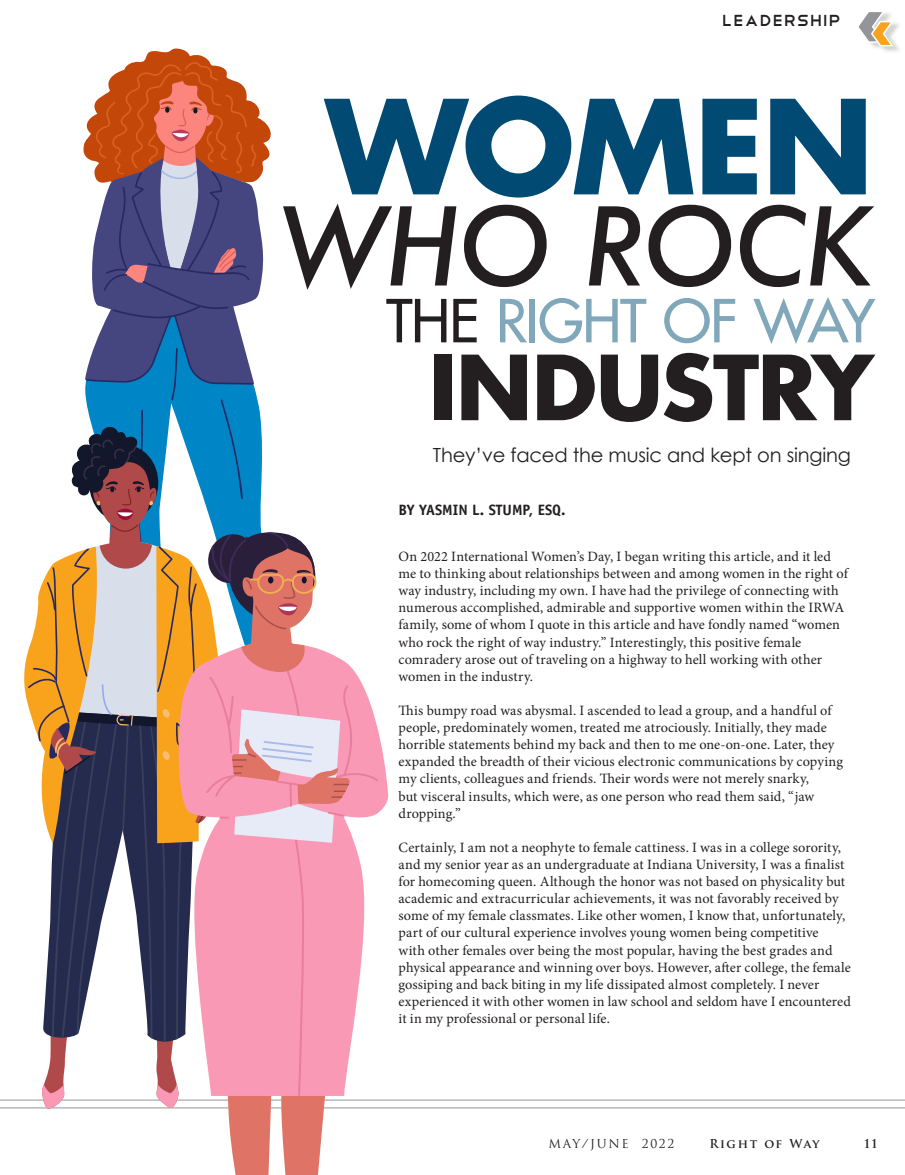
<style>
.page{position:relative;width:905px;height:1175px;background:#fff}
.page>*{position:absolute;margin:0;border:0;box-sizing:border-box;transform-origin:0 0}
.t1{font:700 126.75px "Futura";letter-spacing:-.02em;color:#014a73}
.t2{font:italic 500 105px "Futura";letter-spacing:-.02em;color:#231f20}
.t3{font:700 87px "Futura";letter-spacing:-.02em;color:#231f20}
.t4{font:57.6px "Futura";letter-spacing:-.02em;color:#80a7ba}
.t5{font:21px "Telegrafico";letter-spacing:.025em;color:#231f20}
.t6{font:19.5px "Century Gothic";letter-spacing:-.01em;color:#231f20}
.t7{font:700 15px "Officina Sans Std";color:#231f20}
.t8{font:14.25px/17.1px "Minion Pro";letter-spacing:.005em;color:#231f20}
.t9{font:12px "Trajan Pro";letter-spacing:.14em;color:#231f20}
.t10{font:700 12px "Trajan Pro";letter-spacing:.12em;color:#231f20}
.s1{color:#231f20}
</style>
<div class="page">
<hr style="left:0;top:1107px;width:904px;height:1px;background:#939598">
<hr style="left:0;top:1099px;width:904px;height:1px;background:#939598">
<div style="left:873px;top:22px;width:28px;height:32px;background:#c6c6c5;opacity:.75"></div>
<svg style="left:858px;top:12px;width:36px;height:35px"></svg>
<svg style="left:21px;top:48px;width:368px;height:1126px"></svg>
<p class="t5" style="left:722px;top:7px;width:121px">Leadership</p>
<p class="t1" style="left:325px;top:62px;width:549px">WOMEN</p>
<p class="t2" style="left:277px;top:174px;width:599px">WHO ROCK</p>
<p class="t4" style="left:386px;top:285px;width:490px"><span class="s1">THE</span> RIGHT OF WAY</p>
<p class="t3" style="left:429px;top:330px;width:446px">INDUSTRY</p>
<p class="t6" style="left:433px;top:443px;width:419px">They’ve faced the music and kept on singing</p>
<p class="t7" style="left:398px;top:500px;width:168px">BY YASMIN L. STUMP, ESQ.</p>
<p class="t8" style="left:398px;top:548px;width:451px">On 2022 International Women’s Day, I began writing this article, and it led me to thinking about relationships between and among women in the right of way industry, including my own. I have had the privilege of connecting with numerous accomplished, admirable and supportive women within the IRWA family, some of whom I quote in this article and have fondly named “women who rock the right of way industry.” Interestingly, this positive female comradery arose out of traveling on a highway to hell working with other women in the industry.</p>
<p class="t8" style="left:398px;top:702px;width:446px">This bumpy road was abysmal. I ascended to lead a group, and a handful of people, predominately women, treated me atrociously. Initially, they made horrible statements behind my back and then to me one-on-one. Later, they expanded the breadth of their vicious electronic communications by copying my clients, colleagues and friends. Their words were not merely snarky,<br>but visceral insults, which were, as one person who read them said, “jaw dropping.”</p>
<p class="t8" style="left:398px;top:838px;width:454px">Certainly, I am not a neophyte to female cattiness. I was in a college sorority, and my senior year as an undergraduate at Indiana University, I was a finalist for homecoming queen. Although the honor was not based on physicality but academic and extracurricular achievements, it was not favorably received by some of my female classmates. Like other women, I know that, unfortunately, part of our cultural experience involves young women being competitive<br>with other females over being the most popular, having the best grades and physical appearance and winning over boys. However, after college, the female gossiping and back biting in my life dissipated almost completely. I never experienced it with other women in law school and seldom have I encountered it in my professional or personal life.</p>
<p class="t9" style="left:548px;top:1136px;width:127px">MAY/JUNE 2022</p>
<p class="t10" style="left:709px;top:1136px;width:112px">Right of Way</p>
<p class="t10" style="left:863px;top:1136px;width:16px">11</p>
</div>
